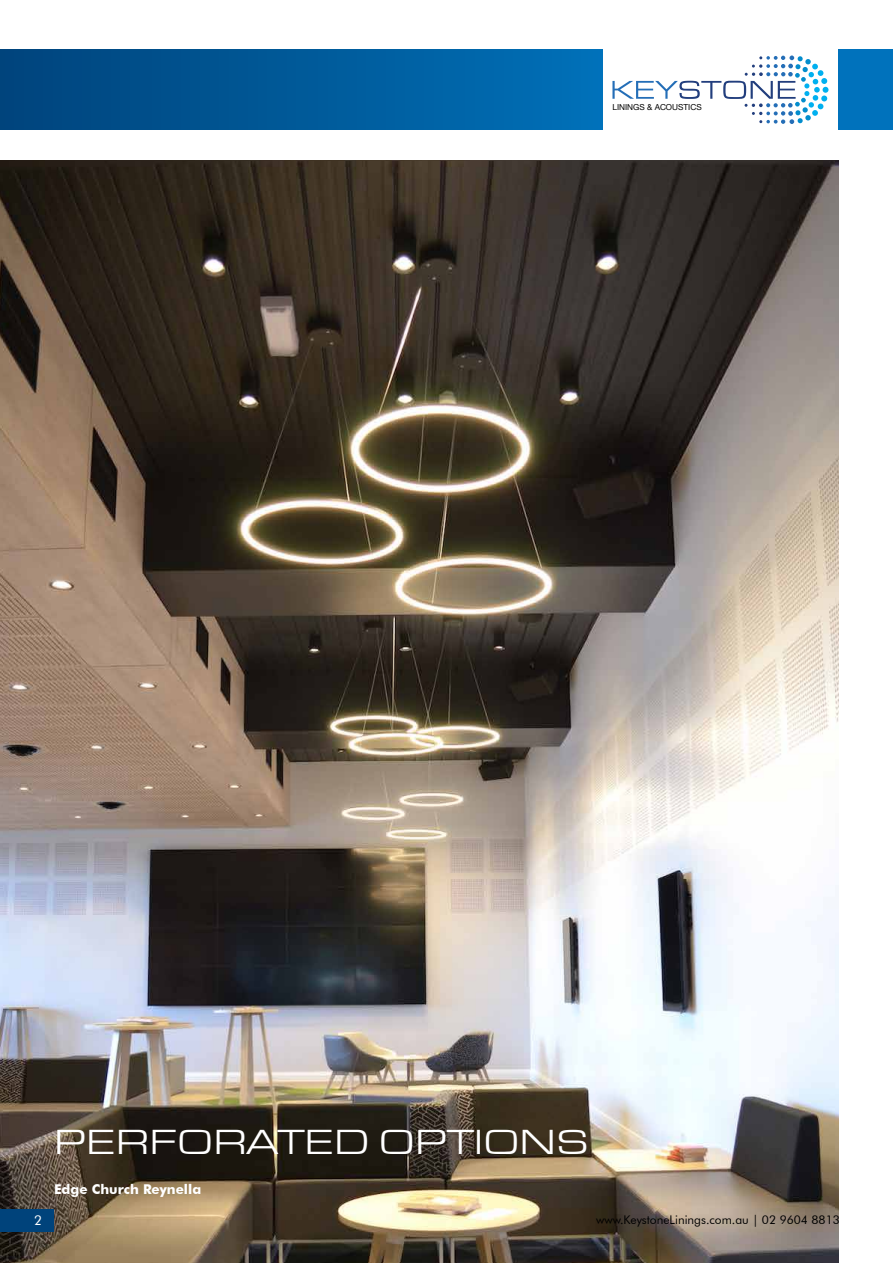
<style>
.page{position:relative;width:893px;height:1263px;background:#fff}
.page>*{position:absolute;margin:0;border:0;box-sizing:border-box;transform-origin:0 0}
.t1{font:36px "Eurostile Extended";color:#fff}
.t2{font:700 13.5px "Futura BT";color:#fff}
.t3{font:13.5px "Futura BT";color:#fff}
.t4{font:12px "Futura BT";color:#000}
.t5{font:8.25px "Helvetica Neue";color:#000}
</style>
<div class="page">
<img style="left:0;top:160px;width:839px;height:1103px">
<div style="left:0;top:50px;width:602px;height:80px;background:linear-gradient(to right,#00437b,#0070b8)"></div>
<div style="left:839px;top:50px;width:54px;height:80px;background:#0072bc"></div>
<svg style="left:612px;top:56px;width:216px;height:68px"></svg>
<div style="left:0;top:1209px;width:54px;height:22px;background:#00437b"></div>
<p class="t5" style="left:612px;top:102px;width:91px">LININGS &amp; ACOUSTICS</p>
<h1 class="t1" style="left:54px;top:1123px;width:536px">PERFORATED OPTIONS</h1>
<p class="t2" style="left:54px;top:1181px;width:149px">Edge Church Reynella</p>
<p class="t3" style="left:34px;top:1212px;width:9px">2</p>
<p class="t4" style="left:596px;top:1212px;width:245px">www.KeystoneLinings.com.au | 02 9604 8813</p>
</div>
